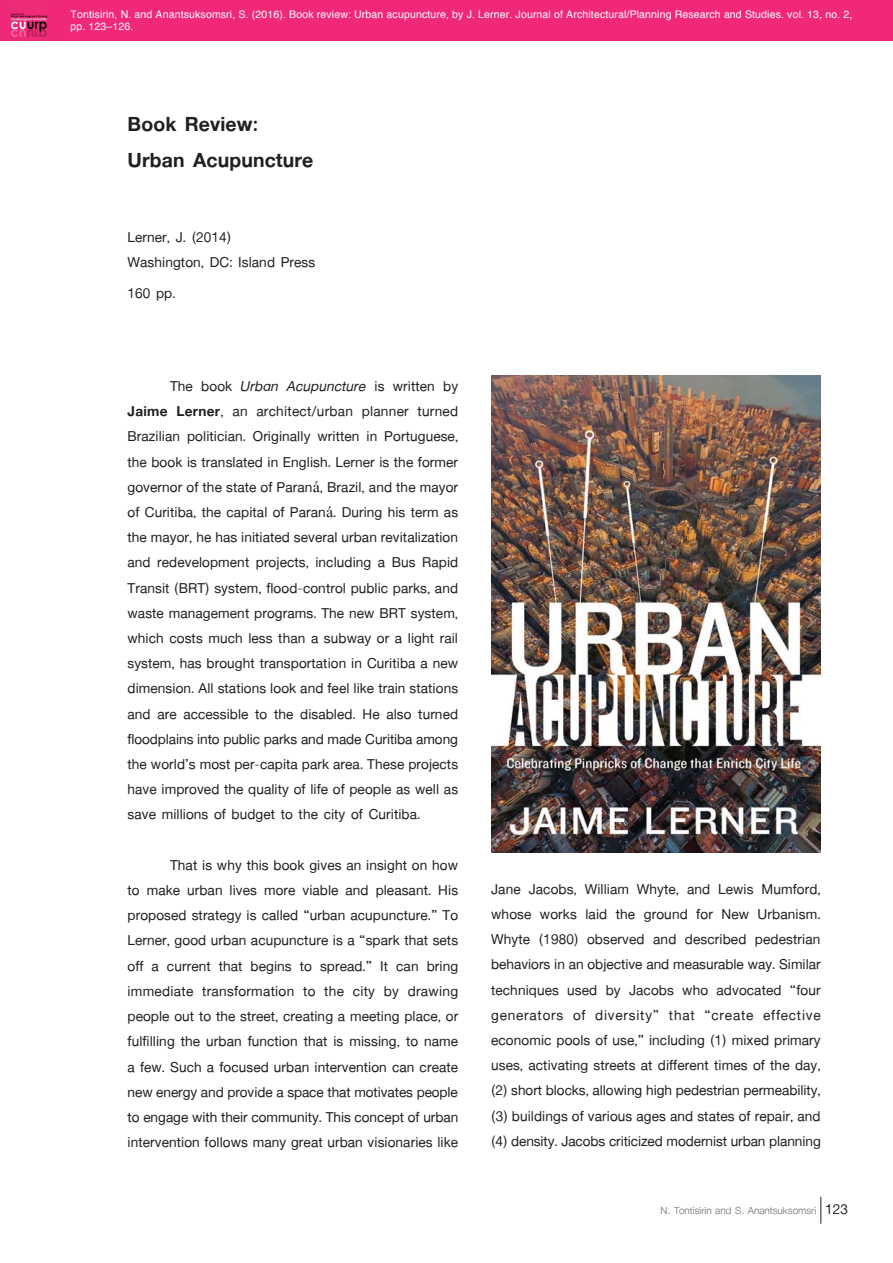
<style>
.page{position:relative;width:893px;height:1263px;background:#fff}
.page>*{position:absolute;margin:0;border:0;box-sizing:border-box;transform-origin:0 0}
.t1{font:700 30px/36px "PSL Text Pro";letter-spacing:.005em;color:#231f20}
.t2{font:21px/25.2px "PSL Text Pro";letter-spacing:.005em;color:#231f20;text-align:justify}
.t3{font:15px "TF Srivichai";color:#6c6d70}
.t4{font:10.5px/12.6px "Helvetica";letter-spacing:.015em;color:#fff}
.s1{font-style:italic}
.s2{font-weight:700}
.s3{font-family:"TF Pimai"}
.s4{font-family:"PSL Text Pro";font-size:21px;color:#231f20}
</style>
<div class="page">
<svg style="left:820px;top:1197px;width:1px;height:27px"></svg>
<img style="left:491px;top:376px;width:330px;height:476px">
<div style="left:0;top:1px;width:893px;height:40px;background:#ef2879"></div>
<p class="t4" style="left:71px;top:8px;width:783px">Tontisirin, N. and Anantsuksomsri, S. (2016). Book review: Urban acupuncture, by J. Lerner. Journal of Architectural/Planning Research and Studies. vol. 13, no. 2, pp. 123–126.</p>
<h1 class="t1" style="left:128px;top:104px;width:187px">Book Review:<br>Urban Acupuncture</h1>
<p class="t2" style="left:128px;top:224px;width:189px">Lerner, J. (2014)<br>Washington, DC: Island Press</p>
<p class="t2" style="left:128px;top:279px;width:50px">160 pp.</p>
<p class="t2" style="left:128px;top:373px;width:332px;text-indent:43px">The book <span class="s1">Urban Acupuncture</span> is written by <span class="s2">Jaime Lerner</span>, an architect/urban planner turned Brazilian politician. Originally written in Portuguese, the book is translated in English. Lerner is the former governor of the state of Paran<span class="s3">á</span>, Brazil, and the mayor of Curitiba, the capital of Paran<span class="s3">á</span>. During his term as the mayor, he has initiated several urban revitalization and redevelopment projects, including a Bus Rapid Transit (BRT) system, flood-control public parks, and waste management programs. The new BRT system, which costs much less than a subway or a light rail system, has brought transportation in Curitiba a new dimension. All stations look and feel like train stations and are accessible to the disabled. He also turned floodplains into public parks and made Curitiba among the world’s most per-capita park area. These projects have improved the quality of life of people as well as save millions of budget to the city of Curitiba.</p>
<p class="t2" style="left:128px;top:851px;width:332px;text-indent:43px">That is why this book gives an insight on how to make urban lives more viable and pleasant. His proposed strategy is called “urban acupuncture.” To Lerner, good urban acupuncture is a “spark that sets off a current that begins to spread.” It can bring immediate transformation to the city by drawing people out to the street, creating a meeting place, or fulfilling the urban function that is missing, to name a few. Such a focused urban intervention can create new energy and provide a space that motivates people to engage with their community. This concept of urban intervention follows many great urban visionaries like</p>
<p class="t2" style="left:491px;top:875px;width:331px">Jane Jacobs, William Whyte, and Lewis Mumford, whose works laid the ground for New Urbanism.<br>Whyte (1980) observed and described pedestrian behaviors in an objective and measurable way. Similar techniques used by Jacobs who advocated “four generators of diversity” that “create effective economic pools of use,” including (1) mixed primary uses, activating streets at different times of the day, (2) short blocks, allowing high pedestrian permeability, (3) buildings of various ages and states of repair, and (4) density. Jacobs criticized modernist urban planning</p>
<p class="t3" style="left:661px;top:1201px;width:189px">N. Tontisirin and S. Anantsuksomsri <span class="s4">123</span></p>
</div>
